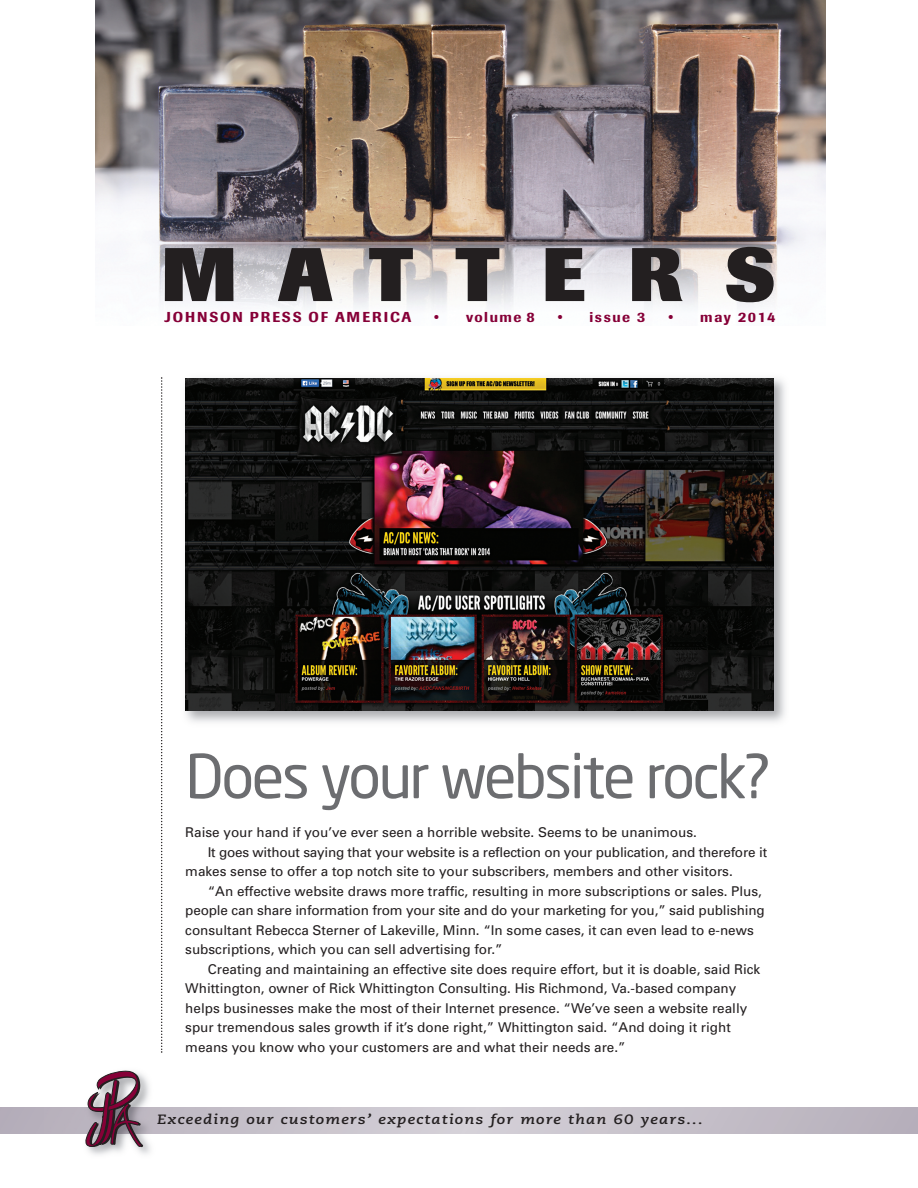
<style>
.page{position:relative;width:918px;height:1188px;background:#fff}
.page>*{position:absolute;margin:0;border:0;box-sizing:border-box;transform-origin:0 0}
.t1{font:800 75px "Imago";color:#231f20}
.t2{font:60px "Neo Sans Pro";letter-spacing:-.04em;color:#6c6d70}
.t3{font:500 14.25px "Imago";letter-spacing:.11em;color:#860037}
.t4{font:500 14.25px "Imago";letter-spacing:.13em;color:#860037}
.t5{font:13.5px "Univers";color:#231f20}
.t6{font:italic 700 13.5px "Caecilia";letter-spacing:.07em;color:#231f20;scale:1.2 1}
</style>
<div class="page">
<svg style="left:161px;top:377px;width:1px;height:676px"></svg>
<img style="left:96px;top:0;width:730px;height:309px">
<img style="left:87px;top:1070px;width:64px;height:85px">
<svg style="left:0;top:1071px;width:918px;height:76px"></svg>
<img style="left:185px;top:378px;width:600px;height:344px">
<img style="left:185px;top:378px;width:588px;height:332px">
<h1 class="t1" style="left:726px;top:248px;width:50px">S</h1>
<p class="t3" style="left:738px;top:312px;width:39px">2014</p>
<h1 class="t1" style="left:278px;top:248px;width:56px">A</h1>
<h1 class="t1" style="left:369px;top:248px;width:45px">T</h1>
<p class="t3" style="left:434px;top:312px;width:102px">• <sup>T</sup>volume 8</p>
<p class="t3" style="left:542px;top:312px;width:90px">•<sup>E</sup>issue</p>
<h1 class="t1" style="left:629px;top:248px;width:56px">R</h1>
<h1 class="t1" style="left:162px;top:248px;width:77px">M</h1>
<p class="t4" style="left:164px;top:312px;width:248px">JOHNSON PRESS OF AMERICA</p>
<p class="t3" style="left:637px;top:312px;width:10px">3</p>
<p class="t3" style="left:669px;top:312px;width:64px">• may</p>
<h2 class="t2" style="left:185px;top:754px;width:588px">Does your website rock?</h2>
<p class="t5" style="left:185px;top:827px;width:513px">Raise your hand if you’ve ever seen a horrible website. Seems to be unanimous.</p>
<p class="t5" style="left:208px;top:847px;width:561px">It goes without saying that your website is a reflection on your publication, and therefore it</p>
<p class="t5" style="left:185px;top:866px;width:549px">makes sense to offer a top notch site to your subscribers, members and other visitors.</p>
<p class="t5" style="left:208px;top:886px;width:556px">“An effective website draws more traffic, resulting in more subscriptions or sales. Plus,</p>
<p class="t5" style="left:185px;top:905px;width:581px">people can share information from your site and do your marketing for you,” said publishing</p>
<p class="t5" style="left:185px;top:925px;width:570px">consultant Rebecca Sterner of Lakeville, Minn. “In some cases, it can even lead to e-news</p>
<p class="t5" style="left:185px;top:944px;width:319px">subscriptions, which you can sell advertising for.”</p>
<p class="t5" style="left:208px;top:964px;width:554px">Creating and maintaining an effective site does require effort, but it is doable, said Rick</p>
<p class="t5" style="left:185px;top:983px;width:552px">Whittington, owner of Rick Whittington Consulting. His Richmond, Va.-based company</p>
<p class="t5" style="left:185px;top:1003px;width:563px">helps businesses make the most of their Internet presence. “We’ve seen a website really</p>
<p class="t5" style="left:185px;top:1022px;width:547px">spur tremendous sales growth if it’s done right,” Whittington said. “And doing it right</p>
<p class="t5" style="left:185px;top:1042px;width:442px">means you know who your customers are and what their needs are.”</p>
<p class="t6" style="left:157px;top:1113px;width:456px">Exceeding our customers’ expectations for more than 60 years...</p>
</div>
